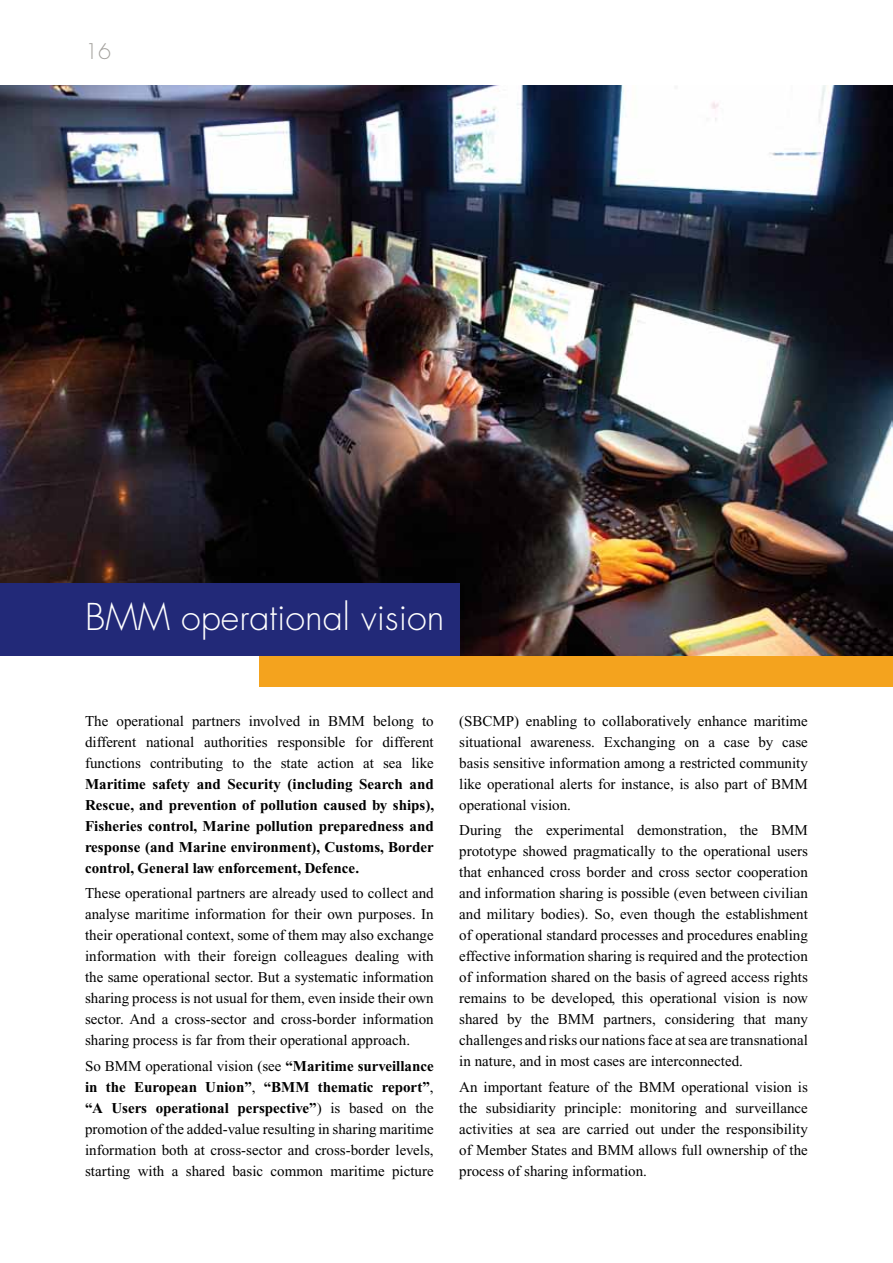
<style>
.page{position:relative;width:893px;height:1263px;background:#fff}
.page>*{position:absolute;margin:0;border:0;box-sizing:border-box;transform-origin:0 0}
.t1{font:300 36px "Futura";color:#fff}
.t2{font:300 21px "Futura";color:#a3a19d}
.t3{font:15px/21px "Times New Roman";color:#000;text-align:justify}
.t4{font:700 15px/21px "Times New Roman";color:#000;text-align:justify}
.s1{font-weight:700}
</style>
<div class="page">
<img style="left:0;top:85px;width:893px;height:571px">
<div style="left:0;top:584px;width:459px;height:72px;background:#222978"></div>
<div style="left:259px;top:656px;width:634px;height:30px;background:#f4a31e"></div>
<h2 class="t2" style="left:85px;top:38px;width:28px">16</h2>
<h1 class="t1" style="left:85px;top:595px;width:361px">BMM operational vision</h1>
<p class="t3" style="left:85px;top:711px;width:350px">The operational partners involved in BMM belong to different national authorities responsible for different functions contributing to the state action at sea like</p>
<p class="t4" style="left:85px;top:774px;width:351px">Maritime safety and Security (including Search and Rescue, and prevention of pollution caused by ships), Fisheries control, Marine pollution preparedness and response (and Marine environment), Customs, Border control, General law enforcement, Defence.</p>
<p class="t3" style="left:85px;top:883px;width:350px">These operational partners are already used to collect and analyse maritime information for their own purposes. In their operational context, some of them may also exchange information with their foreign colleagues dealing with the same operational sector. But a systematic information sharing process is not usual for them, even inside their own sector. And a cross-sector and cross-border information sharing process is far from their operational approach.</p>
<p class="t3" style="left:85px;top:1055px;width:350px">So BMM operational vision (see <span class="s1">“Maritime surveillance in the European Union”</span>, <span class="s1">“BMM thematic report”</span>, <span class="s1">“A Users operational perspective”</span>) is based on the promotion of the added-value resulting in sharing maritime information both at cross-sector and cross-border levels, starting with a shared basic common maritime picture</p>
<p class="t3" style="left:459px;top:711px;width:350px">(SBCMP) enabling to collaboratively enhance maritime situational awareness. Exchanging on a case by case basis sensitive information among a restricted community like operational alerts for instance, is also part of BMM operational vision.</p>
<p class="t3" style="left:459px;top:820px;width:350px">During the experimental demonstration, the BMM prototype showed pragmatically to the operational users that enhanced cross border and cross sector cooperation and information sharing is possible (even between civilian and military bodies). So, even though the establishment of operational standard processes and procedures enabling effective information sharing is required and the protection of information shared on the basis of agreed access rights remains to be developed, this operational vision is now shared by the BMM partners, considering that many challenges and risks our nations face at sea are transnational in nature, and in most cases are interconnected.</p>
<p class="t3" style="left:459px;top:1076px;width:350px">An important feature of the BMM operational vision is the subsidiarity principle: monitoring and surveillance activities at sea are carried out under the responsibility of Member States and BMM allows full ownership of the process of sharing information.</p>
</div>
